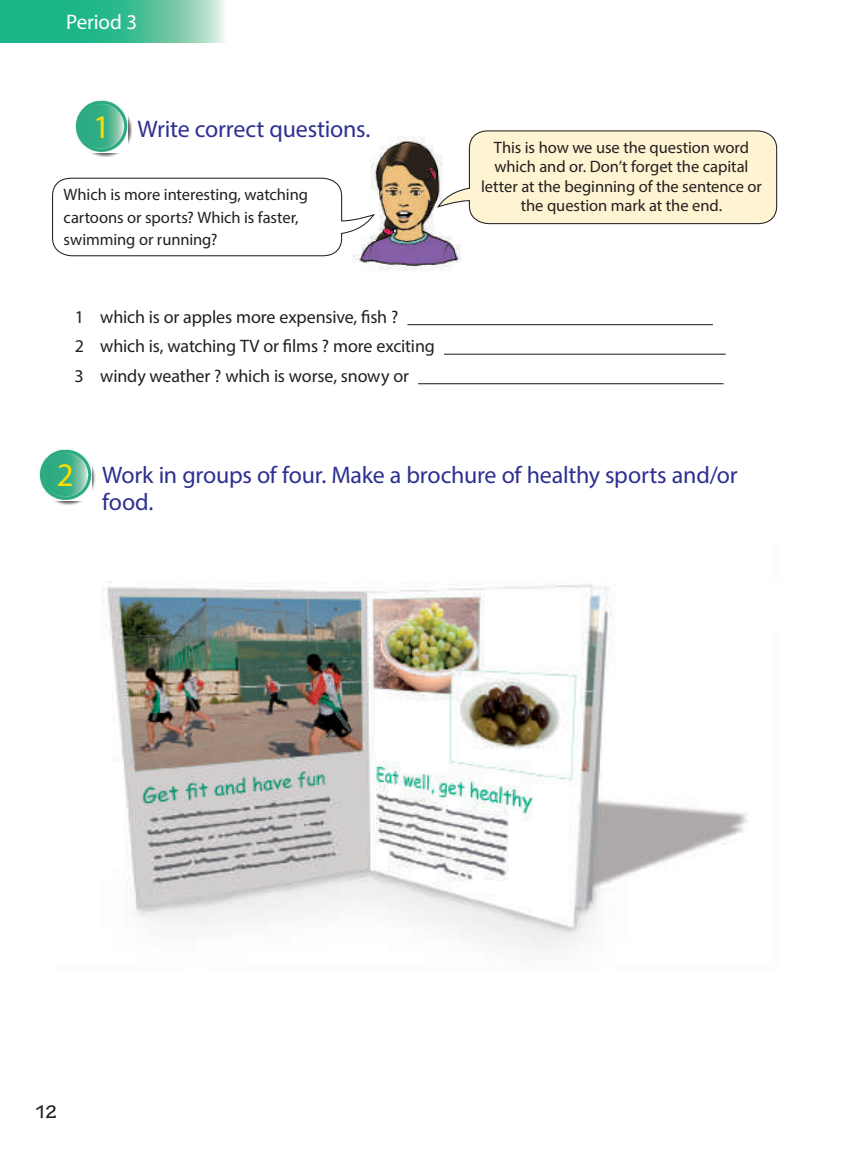
<style>
.page{position:relative;width:851px;height:1149px;background:#fff}
.page>*{position:absolute;margin:0;border:0;box-sizing:border-box;transform-origin:0 0}
.t1{font:33px "Myriad Pro";color:#ffdc01}
.t2{font:24px/27px "Myriad Pro";letter-spacing:-.01em;color:#2e3092}
.t3{font:21px "Myriad Pro";letter-spacing:-.005em;color:#fff}
.t4{font:700 19.5px "Tekton Pro";color:#231f20}
.t5{font:18px/29.5px "Myriad Pro";letter-spacing:-.01em;color:#231f20}
.t6{font:16.5px/19.5px "Myriad Pro";letter-spacing:-.005em;color:#231f20;text-align:center}
.s1{font-size:33px;color:#ffdc01}
</style>
<div class="page">
<svg style="left:0;top:0;width:225px;height:43px;background:#4ac19a"></svg>
<hr style="left:407px;top:324px;width:305px;height:1px;background:#231f20">
<hr style="left:444px;top:353px;width:281px;height:1px;background:#231f20">
<hr style="left:418px;top:383px;width:305px;height:1px;background:#231f20">
<div style="left:78px;top:103px;width:54px;height:54px;background:#231f20;opacity:.68"></div>
<img style="left:75px;top:100px;width:52px;height:52px">
<img style="left:352px;top:137px;width:109px;height:134px">
<svg style="left:437px;top:130px;width:341px;height:94px;background:#f7efd1"></svg>
<svg style="left:52px;top:177px;width:322px;height:80px"></svg>
<div style="left:41px;top:451px;width:55px;height:54px;background:#231f20;opacity:.68"></div>
<img style="left:39px;top:448px;width:52px;height:52px">
<img style="left:102px;top:581px;width:646px;height:370px">
<p class="t3" style="left:66px;top:9px;width:73px">Period 3</p>
<h2 class="t2" style="left:93px;top:115px;width:279px"><span class="s1">1</span> Write correct questions.</h2>
<p class="t6" style="left:64px;top:183px;width:246px;line-height:22.5px;text-align:left">Which is more interesting, watching cartoons or sports? Which is faster, swimming or running?</p>
<p class="t5" style="left:75px;top:302px;width:362px">1 which is or apples more expensive, fish ?<br>2 which is, watching TV or films ? more exciting<br>3 windy weather ? which is worse, snowy or</p>
<p class="t6" style="left:481px;top:137px;width:282px">This is how we use the question word which and or. Don’t forget the capital letter at the beginning of the sentence or the question mark at the end.</p>
<h1 class="t1" style="left:57px;top:454px;width:18px">2</h1>
<h2 class="t2" style="left:102px;top:461px;width:637px">Work in groups of four. Make a brochure of healthy sports and/or food.</h2>
<p class="t4" style="left:34px;top:1099px;width:25px">12</p>
</div>
